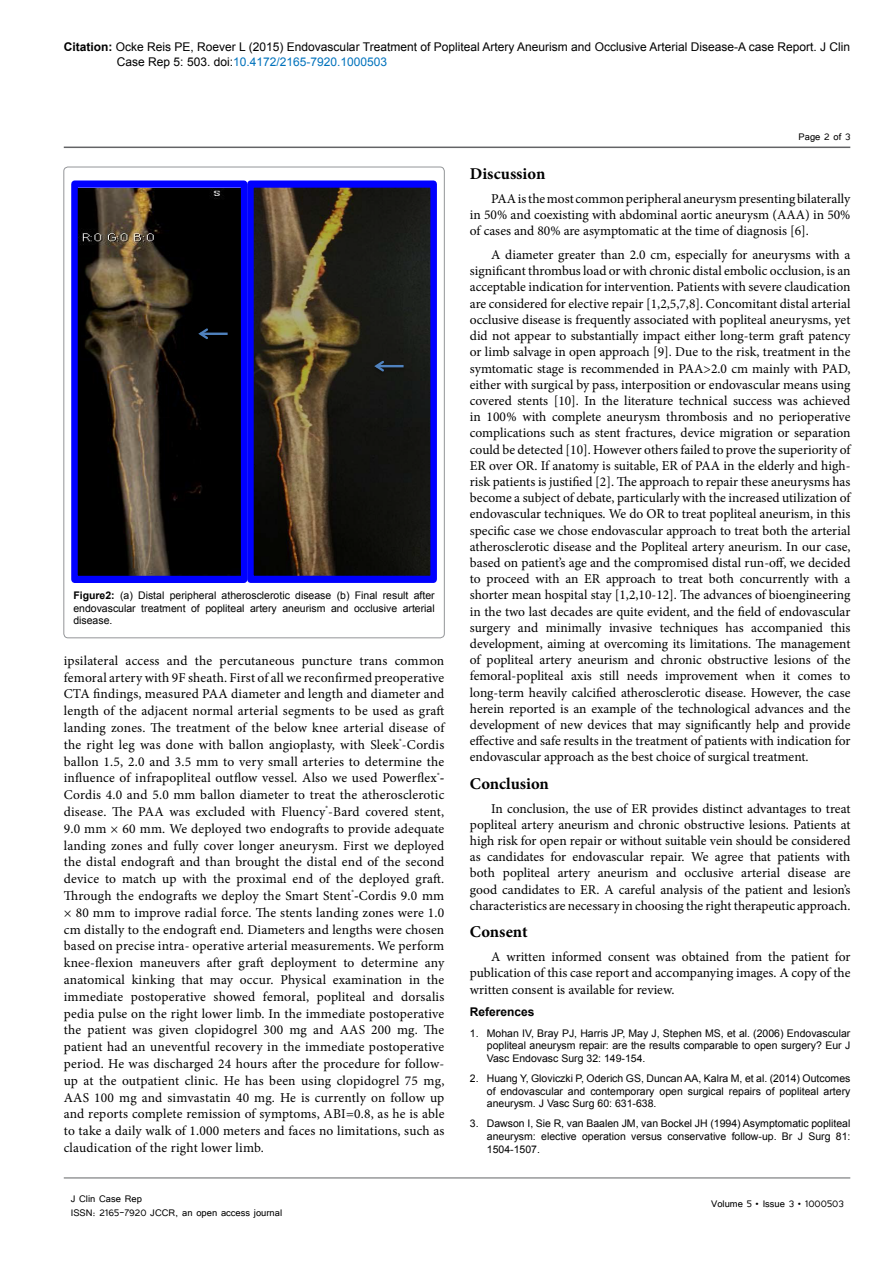
<style>
.page{position:relative;width:893px;height:1263px;background:#fff}
.page>*{position:absolute;margin:0;border:0;box-sizing:border-box;transform-origin:0 0}
.Hedding{font:700 16.5px "Minion Pro";color:#000}
.t1{font:13.5px/16.2px "Minion Pro";color:#000;text-align:justify}
.t2{font:12px/14.4px "Arial";color:#000}
.t3{font:12px/14.4px "Tunga";color:#000}
.t4{font:700 12px "Arial";color:#000}
.t5{font:10.5px/12.6px "Arial";color:#000;text-align:justify}
.s1{font-weight:700}
.s2{color:#0072bc}
</style>
<div class="page">
<hr style="left:64px;top:147px;width:786px;height:1px;background:#636466">
<hr style="left:64px;top:1178px;width:786px;height:1px;background:#636466">
<img style="left:79px;top:189px;width:161px;height:386px">
<div style="left:71px;top:181px;width:177px;height:402px;border:7px solid #00f"></div>
<img style="left:255px;top:189px;width:174px;height:386px">
<div style="left:247px;top:181px;width:190px;height:402px;border:7px solid #00f"></div>
<img style="left:185px;top:321px;width:46px;height:29px">
<hr style="left:200px;top:333px;width:28px;height:2px;background:#4f81bd">
<svg style="left:196px;top:326px;width:14px;height:15px"></svg>
<img style="left:361px;top:353px;width:46px;height:30px">
<hr style="left:376px;top:365px;width:28px;height:2px;background:#4f81bd">
<svg style="left:372px;top:359px;width:14px;height:15px"></svg>
<p class="t2" style="left:117px;top:40px;width:735px;text-indent:-53px"><span class="s1">Citation:</span> Ocke Reis PE, Roever L (2015) Endovascular Treatment of Popliteal Artery Aneurism and Occlusive Arterial Disease-A case Report. J Clin<br>Case Rep 5: 503. doi:<span class="s2">10.4172/2165-7920.1000503</span></p>
<p class="t5" style="left:73px;top:589px;width:363px"><span class="s1">Figure2:</span> (a) Distal peripheral atherosclerotic disease (b) Final result after endovascular treatment of popliteal artery aneurism and occlusive arterial disease.</p>
<p class="t1" style="left:64px;top:652px;width:382px;line-height:16.8px">ipsilateral access and the percutaneous puncture trans common femoral artery with 9F sheath. First of all we reconfirmed preoperative CTA findings, measured PAA diameter and length and diameter and length of the adjacent normal arterial segments to be used as graft landing zones. The treatment of the below knee arterial disease of the right leg was done with ballon angioplasty, with Sleek<sup>®</sup>-Cordis ballon 1.5, 2.0 and 3.5 mm to very small arteries to determine the influence of infrapopliteal outflow vessel. Also we used Powerflex<sup>®</sup><span class="s1">- </span>Cordis 4.0 and 5.0 mm ballon diameter to treat the atherosclerotic disease. The PAA was excluded with Fluency<sup>®</sup>-Bard covered stent, 9.0 mm × 60 mm. We deployed two endografts to provide adequate landing zones and fully cover longer aneurysm. First we deployed the distal endograft and than brought the distal end of the second device to match up with the proximal end of the deployed graft.<br>Through the endografts we deploy the Smart Stent<sup>®</sup><span class="s1">-</span>Cordis 9.0 mm × 80 mm to improve radial force. The stents landing zones were 1.0 cm distally to the endograft end. Diameters and lengths were chosen based on precise intra- operative arterial measurements. We perform knee-flexion maneuvers after graft deployment to determine any anatomical kinking that may occur. Physical examination in the immediate postoperative showed femoral, popliteal and dorsalis pedia pulse on the right lower limb. In the immediate postoperative the patient was given clopidogrel 300 mg and AAS 200 mg. The patient had an uneventful recovery in the immediate postoperative period. He was discharged 24 hours after the procedure for follow&shy;up at the outpatient clinic. He has been using clopidogrel 75 mg, AAS 100 mg and simvastatin 40 mg. He is currently on follow up and reports complete remission of symptoms, ABI=0.8, as he is able to take a daily walk of 1.000 meters and faces no limitations, such as claudication of the right lower limb.</p>
<p class="t3" style="left:71px;top:1190px;width:213px">J Clin Case Rep<br>ISSN: 2165-7920 JCCR, an open access journal</p>
<p class="t3" style="left:799px;top:128px;width:53px">Page 2 of 3</p>
<p class="Hedding" style="left:470px;top:162px;width:77px">Discussion</p>
<p class="t1" style="left:470px;top:190px;width:382px;text-indent:21px">PAA is the most common peripheral aneurysm presenting bilaterally in 50% and coexisting with abdominal aortic aneurysm (AAA) in 50% of cases and 80% are asymptomatic at the time of diagnosis [6].</p>
<p class="t1" style="left:470px;top:247px;width:382px;text-indent:21px">A diameter greater than 2.0 cm, especially for aneurysms with a significant thrombus load or with chronic distal embolic occlusion, is an acceptable indication for intervention. Patients with severe claudication are considered for elective repair [1,2,5,7,8]. Concomitant distal arterial occlusive disease is frequently associated with popliteal aneurysms, yet did not appear to substantially impact either long-term graft patency or limb salvage in open approach [9]. Due to the risk, treatment in the symtomatic stage is recommended in PAA&gt;2.0 cm mainly with PAD, either with surgical by pass, interposition or endovascular means using covered stents [10]. In the literature technical success was achieved in 100% with complete aneurysm thrombosis and no perioperative complications such as stent fractures, device migration or separation could be detected [10]. However others failed to prove the superiority of ER over OR. If anatomy is suitable, ER of PAA in the elderly and high&shy;risk patients is justified [2]. The approach to repair these aneurysms has become a subject of debate, particularly with the increased utilization of endovascular techniques. We do OR to treat popliteal aneurism, in this specific case we chose endovascular approach to treat both the arterial atherosclerotic disease and the Popliteal artery aneurism. In our case, based on patient’s age and the compromised distal run-off, we decided to proceed with an ER approach to treat both concurrently with a shorter mean hospital stay [1,2,10-12]. The advances of bioengineering in the two last decades are quite evident, and the field of endovascular surgery and minimally invasive techniques has accompanied this development, aiming at overcoming its limitations. The management of popliteal artery aneurism and chronic obstructive lesions of the femoral-popliteal axis still needs improvement when it comes to long-term heavily calcified atherosclerotic disease. However, the case herein reported is an example of the technological advances and the development of new devices that may significantly help and provide effective and safe results in the treatment of patients with indication for endovascular approach as the best choice of surgical treatment.</p>
<p class="Hedding" style="left:470px;top:772px;width:81px">Conclusion</p>
<p class="t1" style="left:470px;top:800px;width:382px;text-indent:21px">In conclusion, the use of ER provides distinct advantages to treat popliteal artery aneurism and chronic obstructive lesions. Patients at high risk for open repair or without suitable vein should be considered as candidates for endovascular repair. We agree that patients with both popliteal artery aneurism and occlusive arterial disease are good candidates to ER. A careful analysis of the patient and lesion’s characteristics are necessary in choosing the right therapeutic approach.</p>
<p class="Hedding" style="left:470px;top:920px;width:59px">Consent</p>
<p class="t1" style="left:470px;top:949px;width:382px;text-indent:21px">A written informed consent was obtained from the patient for publication of this case report and accompanying images. A copy of the written consent is available for review.</p>
<p class="t4" style="left:470px;top:1004px;width:66px">References</p>
<p class="t5" style="left:487px;top:1027px;width:365px;text-indent:-17px">1. Mohan IV, Bray PJ, Harris JP, May J, Stephen MS, et al. (2006) Endovascular popliteal aneurysm repair: are the results comparable to open surgery? Eur J Vasc Endovasc Surg 32: 149-154.</p>
<p class="t5" style="left:487px;top:1072px;width:365px;text-indent:-17px">2. Huang Y, Gloviczki P, Oderich GS, Duncan AA, Kalra M, et al. (2014) Outcomes of endovascular and contemporary open surgical repairs of popliteal artery aneurysm. J Vasc Surg 60: 631-638.</p>
<p class="t5" style="left:487px;top:1117px;width:365px;text-indent:-17px">3. Dawson I, Sie R, van Baalen JM, van Bockel JH (1994) Asymptomatic popliteal aneurysm: elective operation versus conservative follow-up. Br J Surg 81:<br>1504-1507.</p>
<p class="t3" style="left:711px;top:1196px;width:134px">Volume 5 • Issue 3 • 1000503</p>
</div>
